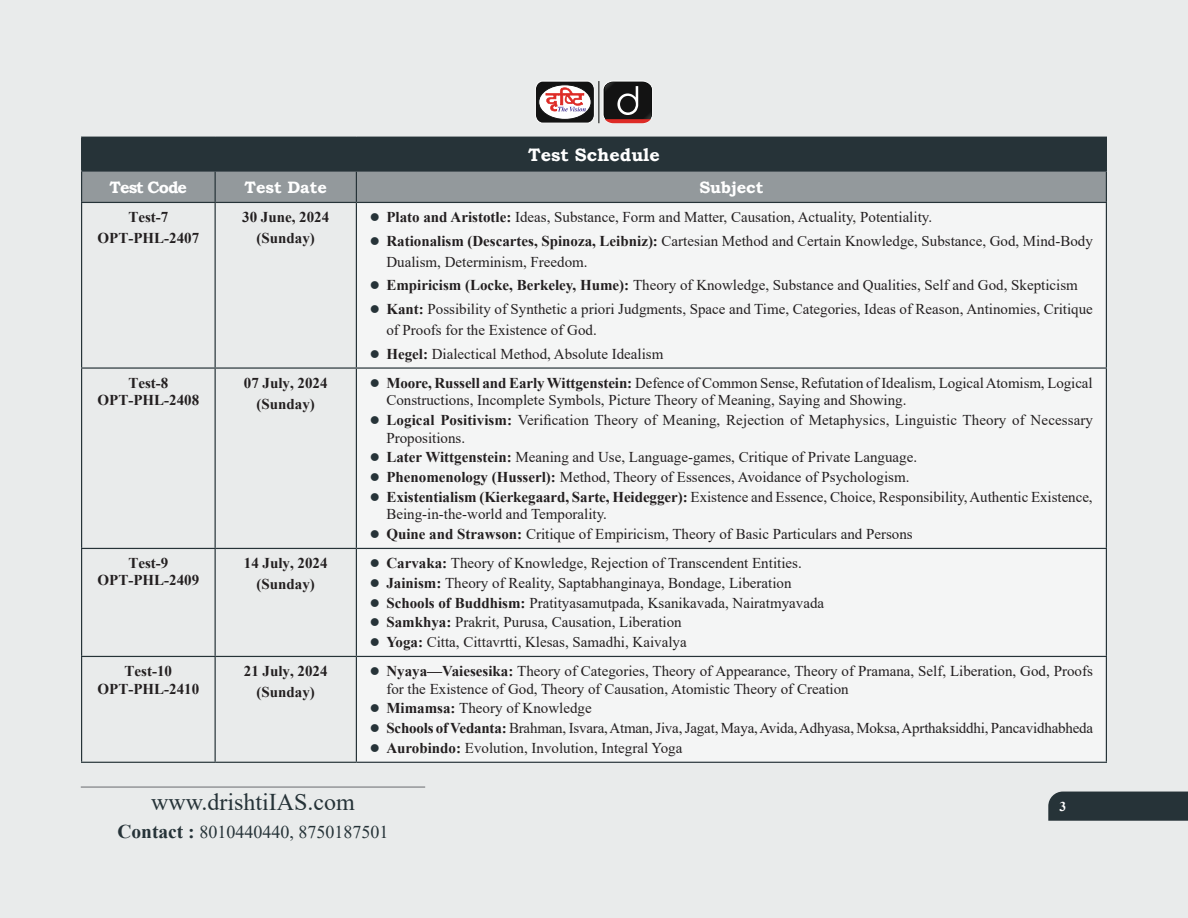
<style>
.page{position:relative;width:1188px;height:918px;background:#e9ebeb}
.page>*{position:absolute;margin:0;border:0;box-sizing:border-box;transform-origin:0 0}
.t1{font:24px "Times New Roman";color:#263338}
.t2{font:18px "Times New Roman";color:#263338}
.Indent__1__2__3{font:700 18px "Bookman Old Style";color:#fff}
.t3{font:700 16.5px "Bookman Old Style";color:#fff}
.t4{font:700 16.5px "Bookman Old Style";letter-spacing:-.06em;color:#fff}
.t5{font:15px/17.5px "Times New Roman";color:#231f20}
.Para_1{font:700 15px/21.1px "Times New Roman";color:#231f20;text-align:center}
.t6{font:700 13.5px "Times New Roman";color:#fff}
.s1{font-weight:700}
.s2{font-weight:700;font-size:19.5px}
</style>
<div class="page">
<div style="left:1048px;top:792px;width:140px;height:29px;background:#263338"></div>
<hr style="left:81px;top:786px;width:344px;height:2px;background:#939598">
<svg style="left:603px;top:81px;width:50px;height:42px;background:#483a3a"></svg>
<svg style="left:535px;top:81px;width:60px;height:42px;background:#9a8283"></svg>
<hr style="left:599px;top:81px;width:1px;height:42px;background:#040503">
<div style="left:82px;top:137px;width:1024px;height:34px;background:#263338"></div>
<div style="left:82px;top:172px;width:1024px;height:30px;background:#93999c"></div>
<div style="left:357px;top:203px;width:749px;height:559px;background:#f4f5f5"></div>
<hr style="left:81px;top:170px;width:134px;height:2px;background:#263338">
<hr style="left:215px;top:170px;width:141px;height:2px;background:#263338">
<hr style="left:356px;top:170px;width:751px;height:2px;background:#263338">
<hr style="left:81px;top:137px;width:134px;height:1px;background:#263338">
<hr style="left:81px;top:138px;width:1px;height:32px;background:#263338">
<hr style="left:356px;top:137px;width:751px;height:1px;background:#263338">
<hr style="left:1106px;top:138px;width:1px;height:32px;background:#263338">
<hr style="left:81px;top:172px;width:1px;height:30px;background:#263338">
<hr style="left:215px;top:172px;width:1px;height:30px;background:#263338">
<hr style="left:356px;top:172px;width:1px;height:30px;background:#263338">
<hr style="left:1106px;top:172px;width:1px;height:30px;background:#263338">
<hr style="left:81px;top:202px;width:134px;height:1px;background:#263338">
<hr style="left:81px;top:203px;width:1px;height:164px;background:#263338">
<hr style="left:215px;top:202px;width:141px;height:1px;background:#263338">
<hr style="left:215px;top:203px;width:1px;height:164px;background:#263338">
<hr style="left:356px;top:202px;width:751px;height:1px;background:#263338">
<hr style="left:356px;top:203px;width:1px;height:164px;background:#263338">
<hr style="left:1106px;top:203px;width:1px;height:164px;background:#263338">
<hr style="left:81px;top:367px;width:134px;height:2px;background:#263338">
<hr style="left:81px;top:369px;width:1px;height:179px;background:#263338">
<hr style="left:215px;top:367px;width:141px;height:2px;background:#263338">
<hr style="left:215px;top:369px;width:1px;height:179px;background:#263338">
<hr style="left:356px;top:367px;width:751px;height:2px;background:#263338">
<hr style="left:356px;top:369px;width:1px;height:179px;background:#263338">
<hr style="left:1106px;top:369px;width:1px;height:179px;background:#263338">
<hr style="left:81px;top:548px;width:134px;height:1px;background:#263338">
<hr style="left:81px;top:549px;width:1px;height:107px;background:#263338">
<hr style="left:215px;top:548px;width:141px;height:1px;background:#263338">
<hr style="left:215px;top:549px;width:1px;height:107px;background:#263338">
<hr style="left:356px;top:548px;width:751px;height:1px;background:#263338">
<hr style="left:356px;top:549px;width:1px;height:107px;background:#263338">
<hr style="left:1106px;top:549px;width:1px;height:107px;background:#263338">
<hr style="left:81px;top:656px;width:134px;height:1px;background:#263338">
<hr style="left:81px;top:657px;width:1px;height:105px;background:#263338">
<hr style="left:215px;top:656px;width:141px;height:1px;background:#263338">
<hr style="left:215px;top:657px;width:1px;height:105px;background:#263338">
<hr style="left:356px;top:656px;width:751px;height:1px;background:#263338">
<hr style="left:356px;top:657px;width:1px;height:105px;background:#263338">
<hr style="left:1106px;top:657px;width:1px;height:105px;background:#263338">
<hr style="left:81px;top:762px;width:134px;height:1px;background:#263338">
<hr style="left:215px;top:762px;width:141px;height:1px;background:#263338">
<hr style="left:356px;top:762px;width:751px;height:1px;background:#263338">
<svg style="left:371px;top:213px;width:8px;height:8px"></svg>
<svg style="left:371px;top:237px;width:8px;height:8px"></svg>
<svg style="left:371px;top:282px;width:8px;height:7px"></svg>
<svg style="left:371px;top:305px;width:8px;height:8px"></svg>
<svg style="left:371px;top:350px;width:8px;height:8px"></svg>
<svg style="left:371px;top:379px;width:8px;height:8px"></svg>
<svg style="left:371px;top:416px;width:8px;height:8px"></svg>
<svg style="left:371px;top:453px;width:8px;height:8px"></svg>
<svg style="left:371px;top:473px;width:8px;height:8px"></svg>
<svg style="left:371px;top:493px;width:8px;height:8px"></svg>
<svg style="left:371px;top:530px;width:8px;height:8px"></svg>
<svg style="left:371px;top:559px;width:8px;height:8px"></svg>
<svg style="left:371px;top:579px;width:8px;height:8px"></svg>
<svg style="left:371px;top:599px;width:8px;height:8px"></svg>
<svg style="left:371px;top:618px;width:8px;height:8px"></svg>
<svg style="left:371px;top:638px;width:8px;height:8px"></svg>
<svg style="left:371px;top:667px;width:8px;height:8px"></svg>
<svg style="left:371px;top:705px;width:8px;height:8px"></svg>
<svg style="left:371px;top:724px;width:8px;height:8px"></svg>
<svg style="left:371px;top:744px;width:8px;height:8px"></svg>
<p class="Indent__1__2__3" style="left:528px;top:141px;width:133px">Test Schedule</p>
<p class="t4" style="left:110px;top:175px;width:79px">Test Code</p>
<p class="t3" style="left:245px;top:175px;width:84px">Test Date</p>
<p class="t3" style="left:699px;top:175px;width:66px">Subject</p>
<p class="Para_1" style="left:98px;top:206px;width:103px">Test-7<br>OPT-PHL-2407</p>
<p class="Para_1" style="left:242px;top:206px;width:89px">30 June, 2024 (Sunday)</p>
<p class="t5" style="left:386px;top:208px;width:547px"><span class="s1">Plato and Aristotle:</span> Ideas, Substance, Form and Matter, Causation, Actuality, Potentiality.</p>
<p class="t5" style="left:386px;top:230px;width:708px;line-height:21.3px"><span class="s1">Rationalism (Descartes, Spinoza, Leibniz):</span> Cartesian Method and Certain Knowledge, Substance, God, Mind-Body<br>Dualism, Determinism, Freedom.</p>
<p class="t5" style="left:386px;top:276px;width:693px"><span class="s1">Empiricism (Locke, Berkeley, Hume):</span> Theory of Knowledge, Substance and Qualities, Self and God, Skepticism</p>
<p class="t5" style="left:386px;top:298px;width:708px;line-height:21.3px"><span class="s1">Kant:</span> Possibility of Synthetic a priori Judgments, Space and Time, Categories, Ideas of Reason, Antinomies, Critique of Proofs for the Existence of God.</p>
<p class="t5" style="left:386px;top:344px;width:279px"><span class="s1">Hegel:</span> Dialectical Method, Absolute Idealism</p>
<p class="Para_1" style="left:98px;top:373px;width:103px;line-height:17.5px">Test-8<br>OPT-PHL-2408</p>
<p class="Para_1" style="left:244px;top:372px;width:85px">07 July, 2024 (Sunday)</p>
<p class="t5" style="left:386px;top:374px;width:708px"><span class="s1">Moore, Russell and Early Wittgenstein:</span> Defence of Common Sense, Refutation of Idealism, Logical Atomism, Logical<br>Constructions, Incomplete Symbols, Picture Theory of Meaning, Saying and Showing.</p>
<p class="t5" style="left:386px;top:411px;width:708px"><span class="s1">Logical Positivism:</span> Verification Theory of Meaning, Rejection of Metaphysics, Linguistic Theory of Necessary<br>Propositions.</p>
<p class="t5" style="left:386px;top:448px;width:532px"><span class="s1">Later Wittgenstein:</span> Meaning and Use, Language-games, Critique of Private Language.</p>
<p class="t5" style="left:386px;top:468px;width:525px"><span class="s1">Phenomenology (Husserl):</span> Method, Theory of Essences, Avoidance of Psychologism.</p>
<p class="t5" style="left:386px;top:488px;width:708px"><span class="s1">Existentialism (Kierkegaard, Sarte, Heidegger):</span> Existence and Essence, Choice, Responsibility, Authentic Existence,<br>Being-in-the-world and Temporality.</p>
<p class="t5" style="left:386px;top:525px;width:528px"><span class="s1">Quine and Strawson:</span> Critique of Empiricism, Theory of Basic Particulars and Persons</p>
<p class="Para_1" style="left:98px;top:554px;width:103px;line-height:17.5px">Test-9<br>OPT-PHL-2409</p>
<p class="Para_1" style="left:244px;top:552px;width:85px">14 July, 2024 (Sunday)</p>
<p class="t5" style="left:386px;top:554px;width:417px"><span class="s1">Carvaka:</span> Theory of Knowledge, Rejection of Transcendent Entities.</p>
<p class="t5" style="left:386px;top:574px;width:407px"><span class="s1">Jainism:</span> Theory of Reality, Saptabhanginaya, Bondage, Liberation</p>
<p class="t5" style="left:386px;top:593px;width:439px"><span class="s1">Schools of Buddhism:</span> Pratityasamutpada, Ksanikavada, Nairatmyavada</p>
<p class="t5" style="left:386px;top:613px;width:297px"><span class="s1">Samkhya:</span> Prakrit, Purusa, Causation, Liberation</p>
<p class="t5" style="left:386px;top:633px;width:302px"><span class="s1">Yoga:</span> Citta, Cittavrtti, Klesas, Samadhi, Kaivalya</p>
<p class="Para_1" style="left:98px;top:662px;width:103px;line-height:17.5px">Test-10<br>OPT-PHL-2410</p>
<p class="Para_1" style="left:244px;top:660px;width:85px">21 July, 2024 (Sunday)</p>
<p class="t5" style="left:386px;top:662px;width:708px"><span class="s1">Nyaya—Vaiesesika:</span> Theory of Categories, Theory of Appearance, Theory of Pramana, Self, Liberation, God, Proofs for the Existence of God, Theory of Causation, Atomistic Theory of Creation</p>
<p class="t5" style="left:386px;top:699px;width:207px"><span class="s1">Mimamsa:</span> Theory of Knowledge</p>
<p class="t5" style="left:386px;top:719px;width:708px"><span class="s1">Schools of Vedanta:</span> Brahman, Isvara, Atman, Jiva, Jagat, Maya, Avida, Adhyasa, Moksa, Aprthaksiddhi, Pancavidhabheda</p>
<p class="t5" style="left:386px;top:739px;width:297px"><span class="s1">Aurobindo:</span> Evolution, Involution, Integral Yoga</p>
<h1 class="t1" style="left:151px;top:785px;width:205px">www.drishtiIAS.com</h1>
<p class="t2" style="left:117px;top:819px;width:273px"><span class="s2">Contact :</span> 8010440440, 8750187501</p>
<p class="t6" style="left:1060px;top:796px;width:8px">3</p>
</div>
